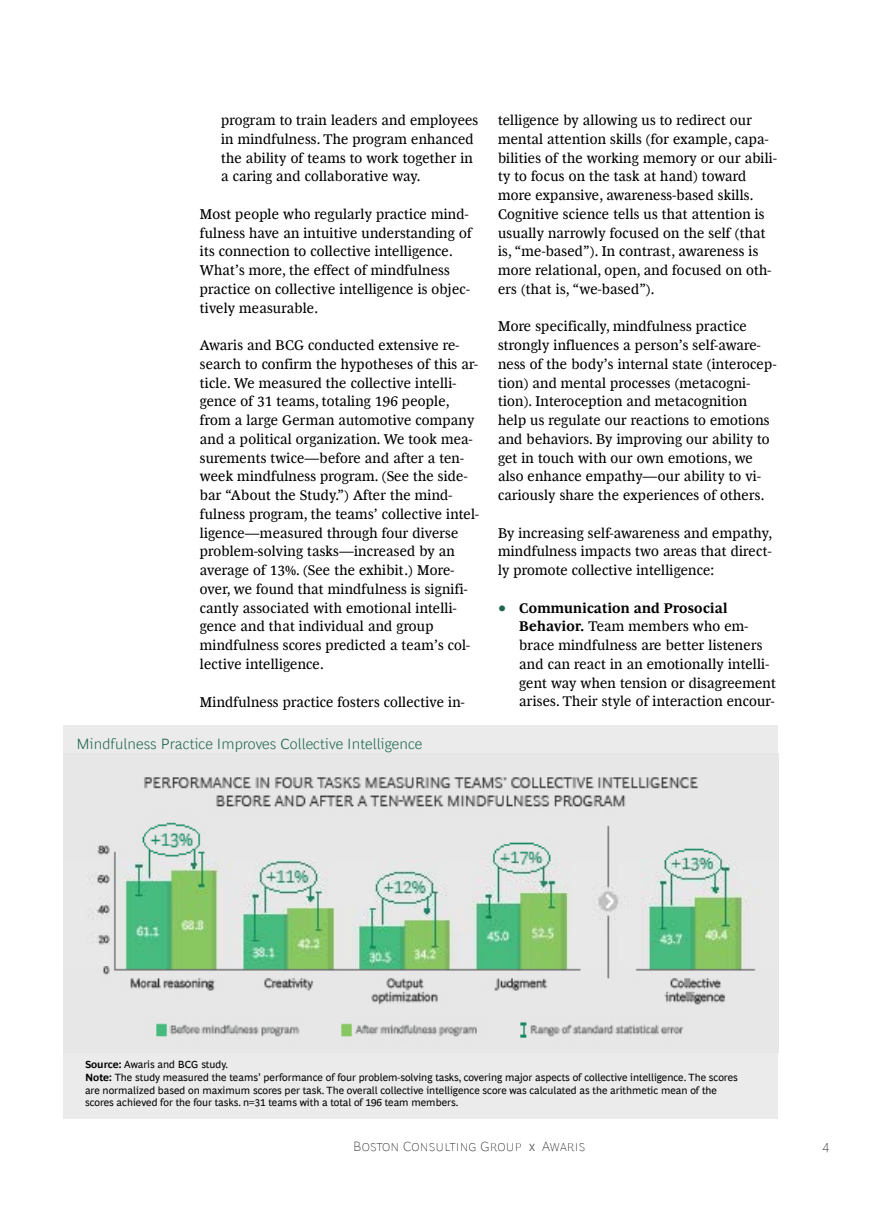
<style>
.page{position:relative;width:893px;height:1212px;background:#fff}
.page>*{position:absolute;margin:0;border:0;box-sizing:border-box;transform-origin:0 0}
.t1{font:300 15px "Henderson BCG Sans";letter-spacing:.005em;color:#1f674e}
.t2{font:14.25px/18.8px "Henderson BCG Serif";letter-spacing:.015em;color:#000}
.t3{font:100 13.5px "Henderson BCG Sans";letter-spacing:.01em;color:#000}
.t4{font:10.5px/12.8px "Henderson BCG Sans";color:#000}
.s1{font-size:18px;color:#1f674e}
.s2{font-weight:700}
.s3{font-weight:400;font-size:10.5px;color:#707070}
</style>
<div class="page">
<div style="left:64px;top:725px;width:714px;height:394px;background:#ebebeb"></div>
<img style="left:87px;top:777px;width:669px;height:261px">
<p class="t2" style="left:221px;top:110px;width:259px">program to train leaders and employees in mindfulness. The program enhanced the ability of teams to work together in a caring and collaborative way.</p>
<p class="t2" style="left:200px;top:203px;width:273px">Most people who regularly practice mind&shy;fulness have an intuitive understanding of its connection to collective intelligence.<br>What’s more, the effect of mindfulness practice on collective intelligence is objec&shy;tively measurable.</p>
<p class="t2" style="left:200px;top:335px;width:281px">Awaris and BCG conducted extensive re&shy;search to confirm the hypotheses of this ar&shy;ticle. We measured the collective intelli&shy;gence of 31 teams, totaling 196 people, from a large German automotive company and a political organization. We took mea&shy;surements twice—before and after a ten&shy;week mindfulness program. (See the side&shy;bar “About the Study.”) After the mind&shy;fulness program, the teams’ collective intel&shy;ligence—measured through four diverse problem-solving tasks—increased by an average of 13%. (See the exhibit.) More&shy;over, we found that mindfulness is signifi&shy;cantly associated with emotional intelli&shy;gence and that individual and group mindfulness scores predicted a team’s col&shy;lective intelligence.</p>
<p class="t2" style="left:200px;top:691px;width:266px">Mindfulness practice fosters collective in-</p>
<p class="t1" style="left:77px;top:733px;width:347px">Mindfulness Practice Improves Collective Intelligence</p>
<p class="t2" style="left:498px;top:110px;width:280px">telligence by allowing us to redirect our mental attention skills (for example, capa&shy;bilities of the working memory or our abili&shy;ty to focus on the task at hand) toward more expansive, awareness-based skills.<br>Cognitive science tells us that attention is usually narrowly focused on the self (that is, “me-based”). In contrast, awareness is more relational, open, and focused on oth&shy;ers (that is, “we-based”).</p>
<p class="t2" style="left:498px;top:316px;width:280px">More specifically, mindfulness practice strongly influences a person’s self-aware&shy;ness of the body’s internal state (interocep&shy;tion) and mental processes (metacogni&shy;tion). Interoception and metacognition help us regulate our reactions to emotions and behaviors. By improving our ability to get in touch with our own emotions, we also enhance empathy—our ability to vi&shy;cariously share the experiences of others.</p>
<p class="t2" style="left:498px;top:522px;width:276px;text-align:justify">By increasing self-awareness and empathy, mindfulness impacts two areas that direct&shy;ly promote collective intelligence:</p>
<p class="t2" style="left:519px;top:597px;width:258px;text-indent:-21px"><span class="s1">•</span> <span class="s2">Communication and Prosocial Behavior.</span> Team members who em&shy;brace mindfulness are better listeners and can react in an emotionally intelli&shy;gent way when tension or disagreement arises. Their style of interaction encour-</p>
<p class="t4" style="left:85px;top:1057px;width:654px"><span class="s2">Source:</span> Awaris and BCG study.<br><span class="s2">Note:</span> The study measured the teams’ performance of four problem-solving tasks, covering major aspects of collective intelligence. The scores are normalized based on maximum scores per task. The overall collective intelligence score was calculated as the arithmetic mean of the scores achieved for the four tasks. n=31 teams with a total of 196 team members.</p>
<p class="t3" style="left:353px;top:1136px;width:234px">Boston Consulting Group <span class="s3">X</span> Awaris</p>
<p class="t3" style="left:822px;top:1136px;width:9px">4</p>
</div>
